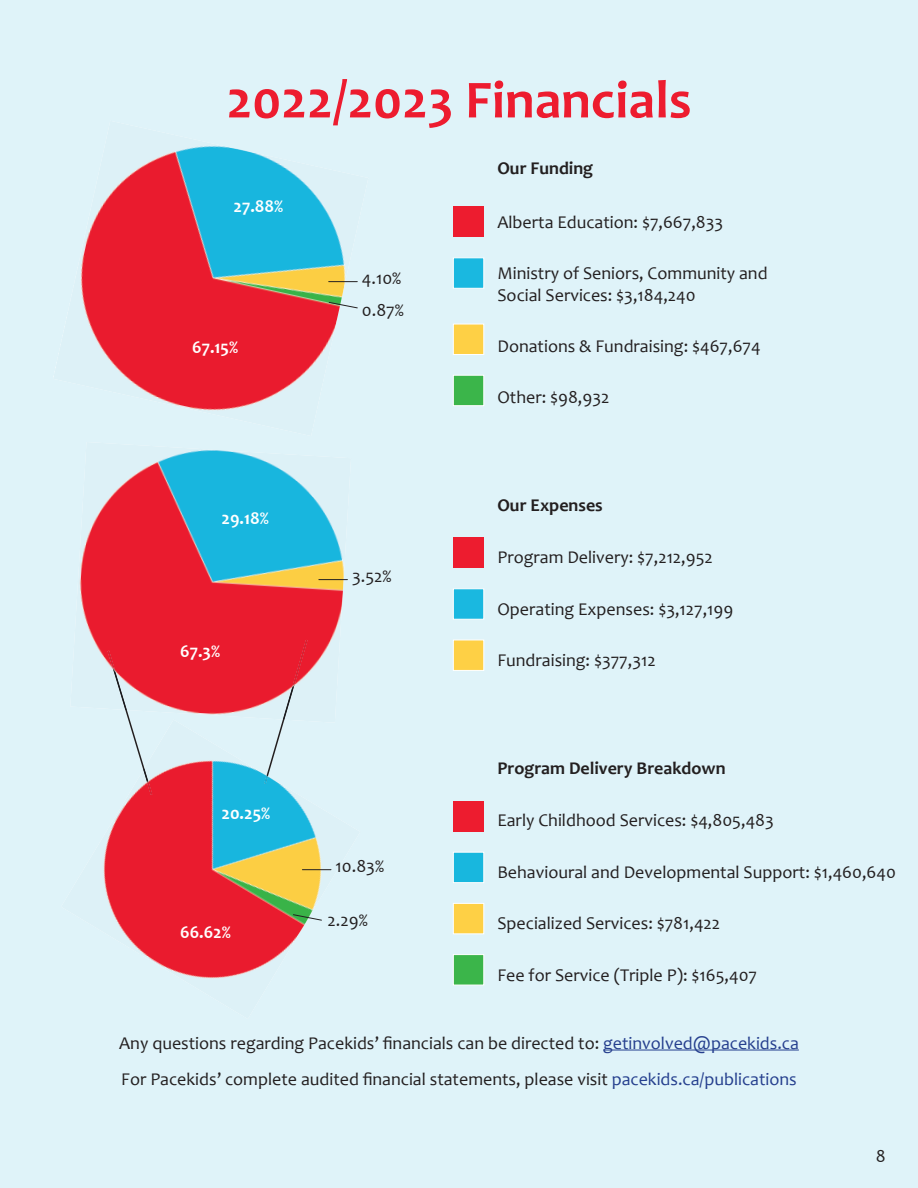
<style>
.page{position:relative;width:918px;height:1188px;background:#dff3f9}
.page>*{position:absolute;margin:0;border:0;box-sizing:border-box;transform-origin:0 0}
.t1{font:700 54px "Candara";color:#ed1c2f}
.t2{font:18px/21.6px "Candara";color:#231f20}
.t3{font:700 18px "Candara";color:#231f20}
.t4{font:700 18px "Candara";color:#fff}
.s1{color:#253f8e}
</style>
<div class="page">
<hr style="left:603px;top:1050px;width:196px;height:1px;background:#253f8e">
<div style="left:453px;top:207px;width:31px;height:30px;background:#ed1c2f"></div>
<div style="left:453px;top:258px;width:31px;height:30px;background:#1ab8e0;border:1px solid #fff"></div>
<div style="left:453px;top:324px;width:31px;height:31px;background:#fed045;border:1px solid #fff"></div>
<div style="left:453px;top:375px;width:31px;height:31px;background:#3bb54a;border:1px solid #fff"></div>
<div style="left:453px;top:538px;width:31px;height:30px;background:#ed1c2f"></div>
<div style="left:453px;top:589px;width:31px;height:30px;background:#1ab8e0;border:1px solid #fff"></div>
<div style="left:453px;top:640px;width:31px;height:31px;background:#fed045;border:1px solid #fff"></div>
<img style="left:70px;top:442px;width:281px;height:278px">
<img style="left:108px;top:651px;width:19px;height:59px">
<div style="left:453px;top:801px;width:31px;height:31px;background:#ed1c2f"></div>
<div style="left:453px;top:852px;width:31px;height:31px;background:#18b7de;border:1px solid #fff"></div>
<div style="left:453px;top:903px;width:31px;height:31px;background:#fed045;border:1px solid #fff"></div>
<div style="left:453px;top:955px;width:31px;height:30px;background:#3bb54a;border:1px solid #fff"></div>
<img style="left:53px;top:121px;width:315px;height:315px">
<img style="left:61px;top:720px;width:299px;height:299px">
<img style="left:143px;top:768px;width:9px;height:27px">
<svg style="left:264px;top:640px;width:43px;height:144px;background:#dba1ac"></svg>
<svg style="left:302px;top:869px;width:29px;height:1px"></svg>
<svg style="left:293px;top:914px;width:29px;height:7px"></svg>
<svg style="left:319px;top:579px;width:28px;height:1px"></svg>
<svg style="left:329px;top:281px;width:28px;height:1px"></svg>
<svg style="left:328px;top:302px;width:30px;height:7px"></svg>
<h1 class="t1" style="left:226px;top:66px;width:467px">2022/2023 Financials</h1>
<p class="t4" style="left:233px;top:195px;width:51px">27.88%</p>
<p class="t4" style="left:192px;top:335px;width:48px">67.15%</p>
<p class="t2" style="left:362px;top:262px;width:43px;line-height:32.5px">4.10%<br>0.87%</p>
<p class="t4" style="left:221px;top:507px;width:49px">29.18%</p>
<p class="t4" style="left:180px;top:639px;width:41px">67.3%</p>
<p class="t2" style="left:352px;top:565px;width:41px">3.52%</p>
<p class="t4" style="left:221px;top:802px;width:50px">20.25%</p>
<p class="t4" style="left:180px;top:921px;width:52px">66.62%</p>
<p class="t2" style="left:336px;top:855px;width:50px">10.83%</p>
<p class="t2" style="left:328px;top:909px;width:42px">2.29%</p>
<p class="t3" style="left:497px;top:156px;width:97px">Our Funding</p>
<p class="t2" style="left:497px;top:211px;width:227px">Alberta Education: $7,667,833</p>
<p class="t2" style="left:497px;top:262px;width:272px">Ministry of Seniors, Community and<br>Social Services: $3,184,240</p>
<p class="t2" style="left:497px;top:335px;width:265px">Donations &amp; Fundraising: $467,674</p>
<p class="t2" style="left:497px;top:386px;width:113px">Other: $98,932</p>
<p class="t3" style="left:497px;top:494px;width:107px">Our Expenses</p>
<p class="t2" style="left:497px;top:546px;width:217px">Program Delivery: $7,212,952</p>
<p class="t2" style="left:497px;top:598px;width:237px">Operating Expenses: $3,127,199</p>
<p class="t2" style="left:497px;top:649px;width:160px">Fundraising: $377,312</p>
<p class="t3" style="left:497px;top:757px;width:230px">Program Delivery Breakdown</p>
<p class="t2" style="left:497px;top:809px;width:278px">Early Childhood Services: $4,805,483</p>
<p class="t2" style="left:497px;top:861px;width:400px">Behavioural and Developmental Support: $1,460,640</p>
<p class="t2" style="left:497px;top:912px;width:224px">Specialized Services: $781,422</p>
<p class="t2" style="left:497px;top:964px;width:261px">Fee for Service (Triple P): $165,407</p>
<p class="t2" style="left:119px;top:1032px;width:681px">Any questions regarding Pacekids’ financials can be directed to: <span class="s1">getinvolved@pacekids.ca</span></p>
<p class="t2" style="left:121px;top:1069px;width:677px">For Pacekids’ complete audited financial statements, please visit <span class="s1">pacekids.ca/publications</span></p>
<p class="t2" style="left:876px;top:1145px;width:11px">8</p>
</div>
